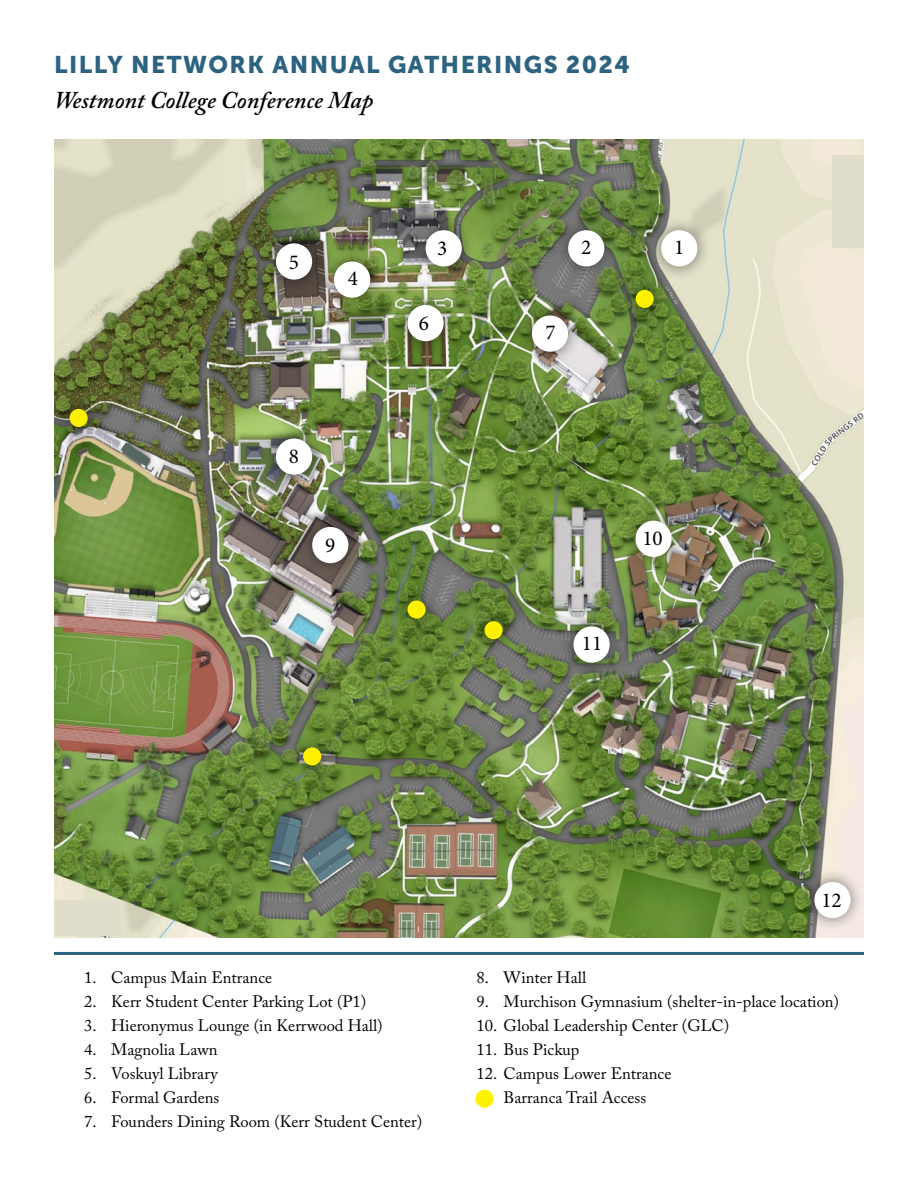
<style>
.page{position:relative;width:918px;height:1188px;background:#fff}
.page>*{position:absolute;margin:0;border:0;box-sizing:border-box;transform-origin:0 0}
.t1{font:24px "Museo Sans 900";letter-spacing:.06em;color:#2c6381}
.t2{font:italic 600 24px "Adobe Caslon Pro";color:#000}
.t3{font:21.3px "Minion Pro";color:#000}
.t4{font:16.5px/24px "Adobe Caslon Pro";color:#000;text-align:center}
</style>
<div class="page">
<hr style="left:54px;top:952px;width:810px;height:3px;background:#2c6381">
<img style="left:54px;top:139px;width:810px;height:799px">
<div style="left:647px;top:216px;width:65px;height:65px;background:#000;opacity:.53"></div>
<div style="left:661px;top:230px;width:36px;height:36px;background:#fff;border-radius:50%"></div>
<div style="left:553px;top:216px;width:66px;height:65px;background:#000;opacity:.53"></div>
<div style="left:568px;top:230px;width:36px;height:36px;background:#fff;border-radius:50%"></div>
<div style="left:411px;top:216px;width:65px;height:65px;background:#000;opacity:.53"></div>
<div style="left:426px;top:230px;width:36px;height:36px;background:#fff;border-radius:50%"></div>
<div style="left:319px;top:247px;width:66px;height:65px;background:#000;opacity:.53"></div>
<div style="left:334px;top:261px;width:36px;height:37px;background:#fff;border-radius:50%"></div>
<div style="left:393px;top:290px;width:65px;height:66px;background:#000;opacity:.53"></div>
<div style="left:407px;top:305px;width:37px;height:36px;background:#fff;border-radius:50%"></div>
<div style="left:517px;top:301px;width:66px;height:65px;background:#000;opacity:.53"></div>
<div style="left:532px;top:315px;width:36px;height:37px;background:#fff;border-radius:50%"></div>
<div style="left:261px;top:424px;width:66px;height:65px;background:#000;opacity:.53"></div>
<div style="left:276px;top:438px;width:36px;height:37px;background:#fff;border-radius:50%"></div>
<div style="left:621px;top:506px;width:65px;height:66px;background:#000;opacity:.53"></div>
<div style="left:635px;top:521px;width:37px;height:36px;background:#fff;border-radius:50%"></div>
<div style="left:298px;top:512px;width:65px;height:66px;background:#000;opacity:.53"></div>
<div style="left:312px;top:527px;width:36px;height:36px;background:#fff;border-radius:50%"></div>
<div style="left:800px;top:867px;width:65px;height:66px;background:#000;opacity:.53"></div>
<div style="left:814px;top:882px;width:37px;height:36px;background:#fff;border-radius:50%"></div>
<div style="left:394px;top:587px;width:46px;height:46px;background:#000;opacity:.53"></div>
<div style="left:408px;top:600px;width:18px;height:19px;background:#fff200;border-radius:50%"></div>
<div style="left:471px;top:607px;width:46px;height:46px;background:#000;opacity:.53"></div>
<div style="left:484px;top:621px;width:19px;height:18px;background:#fff200;border-radius:50%"></div>
<div style="left:622px;top:276px;width:46px;height:46px;background:#000;opacity:.53"></div>
<div style="left:636px;top:290px;width:18px;height:18px;background:#fff200;border-radius:50%"></div>
<div style="left:56px;top:395px;width:46px;height:46px;background:#000;opacity:.53"></div>
<div style="left:70px;top:409px;width:18px;height:18px;background:#fff200;border-radius:50%"></div>
<div style="left:475px;top:1090px;width:19px;height:18px;background:#fff200;border-radius:50%"></div>
<div style="left:833px;top:156px;width:31px;height:92px;background:#e0ddca"></div>
<div style="left:54px;top:900px;width:67px;height:36px;background:#e0ddca"></div>
<div style="left:289px;top:733px;width:46px;height:47px;background:#000;opacity:.53"></div>
<div style="left:303px;top:747px;width:18px;height:18px;background:#fff200;border-radius:50%"></div>
<div style="left:261px;top:229px;width:66px;height:65px;background:#000;opacity:.53"></div>
<div style="left:276px;top:243px;width:36px;height:37px;background:#fff;border-radius:50%"></div>
<div style="left:559px;top:612px;width:65px;height:65px;background:#000;opacity:.53"></div>
<div style="left:573px;top:626px;width:37px;height:37px;background:#fff;border-radius:50%"></div>
<h1 class="t1" style="left:54px;top:51px;width:577px">LILLY NETWORK ANNUAL GATHERINGS 2024</h1>
<h1 class="t2" style="left:54px;top:86px;width:321px">Westmont College Conference Map</h1>
<p class="t3" style="left:289px;top:248px;width:12px">5</p>
<p class="t3" style="left:348px;top:264px;width:12px">4</p>
<p class="t3" style="left:289px;top:442px;width:12px">8</p>
<p class="t3" style="left:325px;top:530px;width:12px">9</p>
<p class="t3" style="left:437px;top:234px;width:12px">3</p>
<p class="t3" style="left:581px;top:233px;width:12px">2</p>
<p class="t3" style="left:674px;top:233px;width:12px">1</p>
<p class="t3" style="left:419px;top:309px;width:12px">6</p>
<p class="t3" style="left:546px;top:318px;width:12px">7</p>
<p class="t3" style="left:582px;top:629px;width:22px">11</p>
<p class="t3" style="left:642px;top:524px;width:22px">10</p>
<p class="t4" style="left:84px;top:965px;width:189px">1. Campus Main Entrance</p>
<p class="t4" style="left:84px;top:989px;width:283px">2. Kerr Student Center Parking Lot (P1)</p>
<p class="t4" style="left:84px;top:1013px;width:300px">3. Hieronymus Lounge (in Kerrwood Hall)</p>
<p class="t4" style="left:84px;top:1037px;width:135px">4. Magnolia Lawn</p>
<p class="t4" style="left:84px;top:1061px;width:135px">5. Voskuyl Library</p>
<p class="t4" style="left:84px;top:1085px;width:137px">6. Formal Gardens</p>
<p class="t4" style="left:84px;top:1109px;width:340px">7. Founders Dining Room (Kerr Student Center)</p>
<p class="t3" style="left:821px;top:885px;width:22px">12</p>
<p class="t4" style="left:477px;top:965px;width:111px">8. Winter Hall</p>
<p class="t4" style="left:477px;top:989px;width:364px">9. Murchison Gymnasium (shelter-in-place location)</p>
<p class="t4" style="left:477px;top:1013px;width:254px">10. Global Leadership Center (GLC)</p>
<p class="t4" style="left:477px;top:1037px;width:104px">11. Bus Pickup</p>
<p class="t4" style="left:477px;top:1061px;width:196px">12. Campus Lower Entrance<br>Barranca Trail Access</p>
</div>
